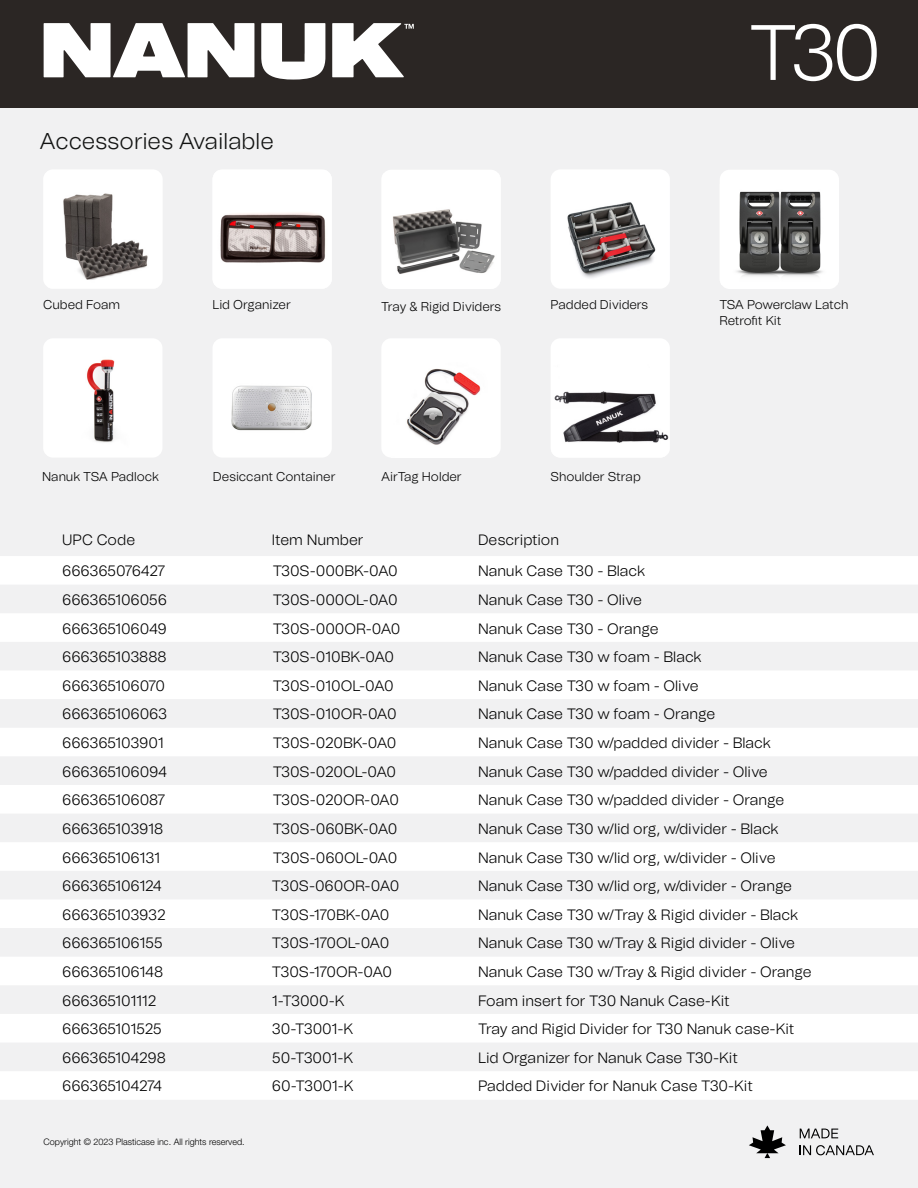
<style>
.page{position:relative;width:918px;height:1188px;background:#f1f1f2}
.page>*{position:absolute;margin:0;border:0;box-sizing:border-box;transform-origin:0 0}
.t1{font:300 78.3px "Tomato Grotesk";color:#fff}
.t2{font:300 22.8px "Tomato Grotesk";color:#121312}
.t3{font:300 15px "Tomato Grotesk";letter-spacing:-.005em;color:#000}
.t4{font:300 12.75px "Tomato Grotesk";color:#000}
.t5{font:300 12.75px/15.3px "Tomato Grotesk";letter-spacing:-.02em;color:#000}
.t6{font:300 9px "Helvetica Neue LT Std";color:#000}
</style>
<div class="page">
<svg style="left:749px;top:1125px;width:37px;height:33px"></svg>
<svg style="left:800px;top:1129px;width:38px;height:9px"></svg>
<svg style="left:800px;top:1145px;width:74px;height:10px"></svg>
<div style="left:0;top:0;width:918px;height:108px;background:#2b2624"></div>
<svg style="left:332px;top:23px;width:82px;height:54px"></svg>
<svg style="left:261px;top:23px;width:64px;height:57px"></svg>
<svg style="left:44px;top:23px;width:210px;height:54px"></svg>
<div style="left:43px;top:169px;width:120px;height:120px;background:#fff;border-radius:10px"></div>
<img style="left:63px;top:193px;width:85px;height:87px">
<div style="left:720px;top:170px;width:119px;height:119px;background:#fff;border-radius:10px"></div>
<img style="left:720px;top:191px;width:103px;height:94px">
<div style="left:551px;top:338px;width:119px;height:120px;background:#fff;border-radius:10px"></div>
<img style="left:551px;top:391px;width:118px;height:61px">
<img style="left:213px;top:170px;width:119px;height:119px">
<div style="left:43px;top:338px;width:119px;height:120px;background:#fff;border-radius:10px"></div>
<img style="left:87px;top:359px;width:28px;height:84px">
<div style="left:381px;top:170px;width:120px;height:119px;background:#fff;border-radius:10px"></div>
<img style="left:393px;top:209px;width:102px;height:65px">
<div style="left:213px;top:338px;width:119px;height:120px;background:#fff;border-radius:10px"></div>
<img style="left:231px;top:385px;width:81px;height:46px">
<div style="left:381px;top:338px;width:120px;height:120px;background:#fff;border-radius:10px"></div>
<img style="left:407px;top:368px;width:74px;height:77px">
<div style="left:551px;top:169px;width:119px;height:120px;background:#fff;border-radius:10px"></div>
<img style="left:567px;top:202px;width:89px;height:76px">
<svg style="left:0;top:556px;width:918px;height:544px;fill:#fff"></svg>
<h2 class="t2" style="left:40px;top:126px;width:236px">Accessories Available</h2>
<p class="t4" style="left:43px;top:296px;width:79px">Cubed Foam</p>
<p class="t4" style="left:551px;top:296px;width:99px">Padded Dividers</p>
<p class="t4" style="left:213px;top:296px;width:80px">Lid Organizer</p>
<p class="t4" style="left:381px;top:298px;width:121px">Tray &amp; Rigid Dividers</p>
<p class="t4" style="left:42px;top:468px;width:118px">Nanuk TSA Padlock</p>
<p class="t4" style="left:213px;top:468px;width:124px">Desiccant Container</p>
<p class="t4" style="left:381px;top:468px;width:82px">AirTag Holder</p>
<p class="t4" style="left:551px;top:468px;width:92px">Shoulder Strap</p>
<h1 class="t1" style="left:749px;top:-1px;width:135px">T30</h1>
<p class="t5" style="left:719px;top:297px;width:131px">TSA Powerclaw Latch<br>Retrofit Kit</p>
<p class="t3" style="left:62px;top:530px;width:74px">UPC Code</p>
<p class="t3" style="left:272px;top:530px;width:93px">Item Number</p>
<p class="t3" style="left:478px;top:530px;width:83px">Description</p>
<p class="t3" style="left:62px;top:561px;width:105px">666365076427</p>
<p class="t3" style="left:273px;top:561px;width:127px">T30S-000BK-0A0</p>
<p class="t3" style="left:478px;top:561px;width:169px">Nanuk Case T30 - Black</p>
<p class="t3" style="left:62px;top:589px;width:106px">666365106056</p>
<p class="t3" style="left:273px;top:589px;width:127px">T30S-000OL-0A0</p>
<p class="t3" style="left:478px;top:589px;width:166px">Nanuk Case T30 - Olive</p>
<p class="t3" style="left:62px;top:618px;width:106px">666365106049</p>
<p class="t3" style="left:273px;top:618px;width:129px">T30S-000OR-0A0</p>
<p class="t3" style="left:478px;top:618px;width:182px">Nanuk Case T30 - Orange</p>
<p class="t3" style="left:62px;top:647px;width:106px">666365103888</p>
<p class="t3" style="left:273px;top:647px;width:123px">T30S-010BK-0A0</p>
<p class="t3" style="left:478px;top:647px;width:225px">Nanuk Case T30 w foam - Black</p>
<p class="t3" style="left:62px;top:675px;width:104px">666365106070</p>
<p class="t3" style="left:273px;top:675px;width:123px">T30S-010OL-0A0</p>
<p class="t3" style="left:478px;top:675px;width:222px">Nanuk Case T30 w foam - Olive</p>
<p class="t3" style="left:62px;top:704px;width:106px">666365106063</p>
<p class="t3" style="left:273px;top:704px;width:125px">T30S-010OR-0A0</p>
<p class="t3" style="left:478px;top:704px;width:239px">Nanuk Case T30 w foam - Orange</p>
<p class="t3" style="left:62px;top:733px;width:103px">666365103901</p>
<p class="t3" style="left:273px;top:733px;width:125px">T30S-020BK-0A0</p>
<p class="t3" style="left:478px;top:733px;width:294px">Nanuk Case T30 w/padded divider - Black</p>
<p class="t3" style="left:62px;top:761px;width:106px">666365106094</p>
<p class="t3" style="left:273px;top:761px;width:125px">T30S-020OL-0A0</p>
<p class="t3" style="left:478px;top:761px;width:291px">Nanuk Case T30 w/padded divider - Olive</p>
<p class="t3" style="left:62px;top:790px;width:105px">666365106087</p>
<p class="t3" style="left:273px;top:790px;width:128px">T30S-020OR-0A0</p>
<p class="t3" style="left:478px;top:790px;width:308px">Nanuk Case T30 w/padded divider - Orange</p>
<p class="t3" style="left:62px;top:818px;width:102px">666365103918</p>
<p class="t3" style="left:273px;top:818px;width:126px">T30S-060BK-0A0</p>
<p class="t3" style="left:478px;top:818px;width:302px">Nanuk Case T30 w/lid org, w/divider - Black</p>
<p class="t3" style="left:62px;top:847px;width:99px">666365106131</p>
<p class="t3" style="left:273px;top:847px;width:126px">T30S-060OL-0A0</p>
<p class="t3" style="left:478px;top:847px;width:299px">Nanuk Case T30 w/lid org, w/divider - Olive</p>
<p class="t3" style="left:62px;top:876px;width:101px">666365106124</p>
<p class="t3" style="left:272px;top:876px;width:129px">T30S-060OR-0A0</p>
<p class="t3" style="left:478px;top:876px;width:316px">Nanuk Case T30 w/lid org, w/divider - Orange</p>
<p class="t3" style="left:62px;top:904px;width:105px">666365103932</p>
<p class="t3" style="left:272px;top:904px;width:119px">T30S-170BK-0A0</p>
<p class="t3" style="left:478px;top:904px;width:322px">Nanuk Case T30 w/Tray &amp; Rigid divider - Black</p>
<p class="t3" style="left:62px;top:933px;width:102px">666365106155</p>
<p class="t3" style="left:272px;top:933px;width:119px">T30S-170OL-0A0</p>
<p class="t3" style="left:478px;top:933px;width:319px">Nanuk Case T30 w/Tray &amp; Rigid divider - Olive</p>
<p class="t3" style="left:62px;top:962px;width:102px">666365106148</p>
<p class="t3" style="left:272px;top:962px;width:122px">T30S-170OR-0A0</p>
<p class="t3" style="left:478px;top:962px;width:335px">Nanuk Case T30 w/Tray &amp; Rigid divider - Orange</p>
<p class="t3" style="left:62px;top:990px;width:95px">666365101112</p>
<p class="t3" style="left:272px;top:990px;width:74px">1-T3000-K</p>
<p class="t3" style="left:478px;top:990px;width:253px">Foam insert for T30 Nanuk Case-Kit</p>
<p class="t3" style="left:62px;top:1019px;width:101px">666365101525</p>
<p class="t3" style="left:272px;top:1019px;width:83px">30-T3001-K</p>
<p class="t3" style="left:478px;top:1019px;width:318px">Tray and Rigid Divider for T30 Nanuk case-Kit</p>
<p class="t3" style="left:62px;top:1047px;width:105px">666365104298</p>
<p class="t3" style="left:272px;top:1047px;width:83px">50-T3001-K</p>
<p class="t3" style="left:478px;top:1047px;width:261px">Lid Organizer for Nanuk Case T30-Kit</p>
<p class="t3" style="left:62px;top:1076px;width:101px">666365104274</p>
<p class="t3" style="left:272px;top:1076px;width:83px">60-T3001-K</p>
<p class="t3" style="left:478px;top:1076px;width:277px">Padded Divider for Nanuk Case T30-Kit</p>
<p class="t6" style="left:44px;top:1136px;width:203px">Copyright © 2023 Plasticase inc. All rights reserved.</p>
</div>
